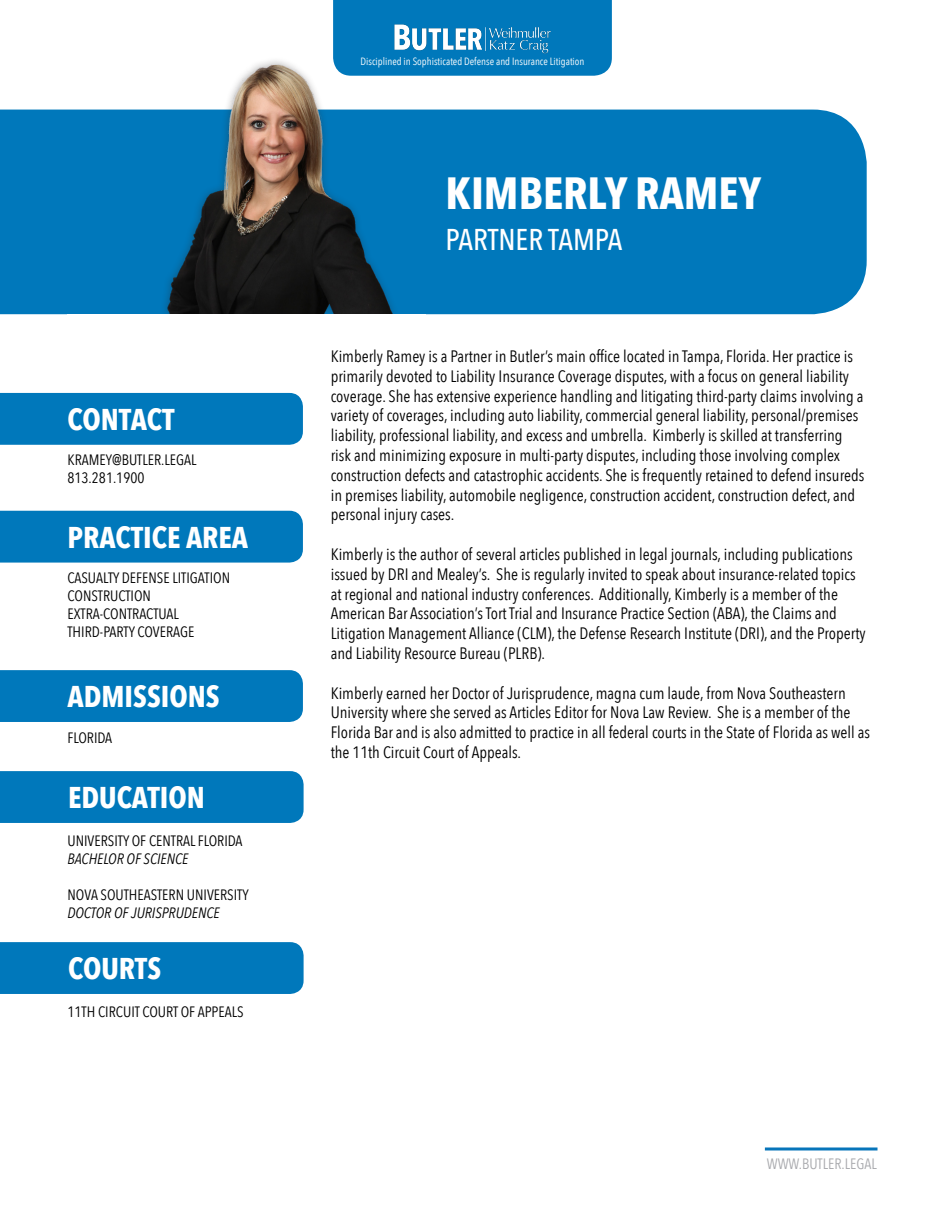
<style>
.page{position:relative;width:945px;height:1215px;background:#fff}
.page>*{position:absolute;margin:0;border:0;box-sizing:border-box;transform-origin:0 0}
.t1{font:700 45px "Avenir Next Condensed";color:#fff}
.t2{font:700 30px "Avenir Next Condensed";color:#fff}
.t3{font:500 30px "Avenir Next Condensed";color:#fff}
.t4{font:16.5px/19.8px "Avenir Next Condensed";color:#000}
.t5{font:15px "Avenir Next Condensed";color:#000}
.t6{font:italic 15px "Avenir Next Condensed";color:#000}
.t7{font:15px "Avenir Next Condensed";color:#a8a9ad}
.t8{font:10.5px "Avenir Next Condensed";color:#fff}
</style>
<div class="page">
<div style="left:0;top:110px;width:867px;height:204px;background:#0078bb"></div>
<div style="left:0;top:771px;width:304px;height:52px;background:#0078bb"></div>
<div style="left:0;top:942px;width:304px;height:52px;background:#0078bb"></div>
<div style="left:0;top:393px;width:303px;height:52px;background:#0078bb"></div>
<div style="left:0;top:511px;width:303px;height:52px;background:#0078bb"></div>
<div style="left:0;top:670px;width:303px;height:52px;background:#0078bb"></div>
<img style="left:106px;top:60px;width:314px;height:254px">
<hr style="left:765px;top:1148px;width:113px;height:2px;background:#0775ba">
<div style="left:333px;top:0;width:279px;height:76px;background:#0078bb"></div>
<img style="left:392px;top:22px;width:161px;height:33px">
<p class="t2" style="left:68px;top:401px;width:109px">CONTACT</p>
<p class="t5" style="left:68px;top:447px;width:130px">KRAMEY@BUTLER.LEGAL</p>
<p class="t5" style="left:68px;top:465px;width:79px">813.281.1900</p>
<p class="t2" style="left:68px;top:519px;width:182px">PRACTICE AREA</p>
<p class="t5" style="left:68px;top:565px;width:164px">CASUALTY DEFENSE LITIGATION</p>
<p class="t5" style="left:68px;top:583px;width:85px">CONSTRUCTION</p>
<p class="t5" style="left:68px;top:601px;width:113px">EXTRA-CONTRACTUAL</p>
<p class="t5" style="left:68px;top:619px;width:128px">THIRD-PARTY COVERAGE</p>
<p class="t2" style="left:68px;top:678px;width:154px">ADMISSIONS</p>
<p class="t5" style="left:68px;top:725px;width:46px">FLORIDA</p>
<p class="t2" style="left:68px;top:779px;width:138px">EDUCATION</p>
<p class="t5" style="left:68px;top:828px;width:177px">UNIVERSITY OF CENTRAL FLORIDA</p>
<p class="t6" style="left:68px;top:849px;width:122px">BACHELOR OF SCIENCE</p>
<p class="t5" style="left:68px;top:882px;width:183px">NOVA SOUTHEASTERN UNIVERSITY</p>
<p class="t6" style="left:68px;top:903px;width:154px">DOCTOR OF JURISPRUDENCE</p>
<p class="t2" style="left:68px;top:950px;width:95px">COURTS</p>
<p class="t5" style="left:68px;top:999px;width:178px">11TH CIRCUIT COURT OF APPEALS</p>
<p class="t8" style="left:361px;top:53px;width:225px">Disciplined in Sophisticated Defense and Insurance Litigation</p>
<p class="t1" style="left:446px;top:166px;width:317px">KIMBERLY RAMEY</p>
<p class="t3" style="left:446px;top:222px;width:178px">PARTNER TAMPA</p>
<p class="t4" style="left:331px;top:345px;width:535px">Kimberly Ramey is a Partner in Butler’s main office located in Tampa, Florida. Her practice is primarily devoted to Liability Insurance Coverage disputes, with a focus on general liability coverage. She has extensive experience handling and litigating third-party claims involving a variety of coverages, including auto liability, commercial general liability, personal/premises liability, professional liability, and excess and umbrella. Kimberly is skilled at transferring risk and minimizing exposure in multi-party disputes, including those involving complex construction defects and catastrophic accidents. She is frequently retained to defend insureds in premises liability, automobile negligence, construction accident, construction defect, and personal injury cases.</p>
<p class="t4" style="left:331px;top:543px;width:536px">Kimberly is the author of several articles published in legal journals, including publications issued by DRI and Mealey’s. She is regularly invited to speak about insurance-related topics at regional and national industry conferences. Additionally, Kimberly is a member of the American Bar Association’s Tort Trial and Insurance Practice Section (ABA), the Claims and Litigation Management Alliance (CLM), the Defense Research Institute (DRI), and the Property and Liability Resource Bureau (PLRB).</p>
<p class="t4" style="left:331px;top:682px;width:541px">Kimberly earned her Doctor of Jurisprudence, magna cum laude, from Nova Southeastern University where she served as Articles Editor for Nova Law Review. She is a member of the Florida Bar and is also admitted to practice in all federal courts in the State of Florida as well as the 11th Circuit Court of Appeals.</p>
<p class="t7" style="left:767px;top:1151px;width:111px">WWW.BUTLER.LEGAL</p>
</div>
